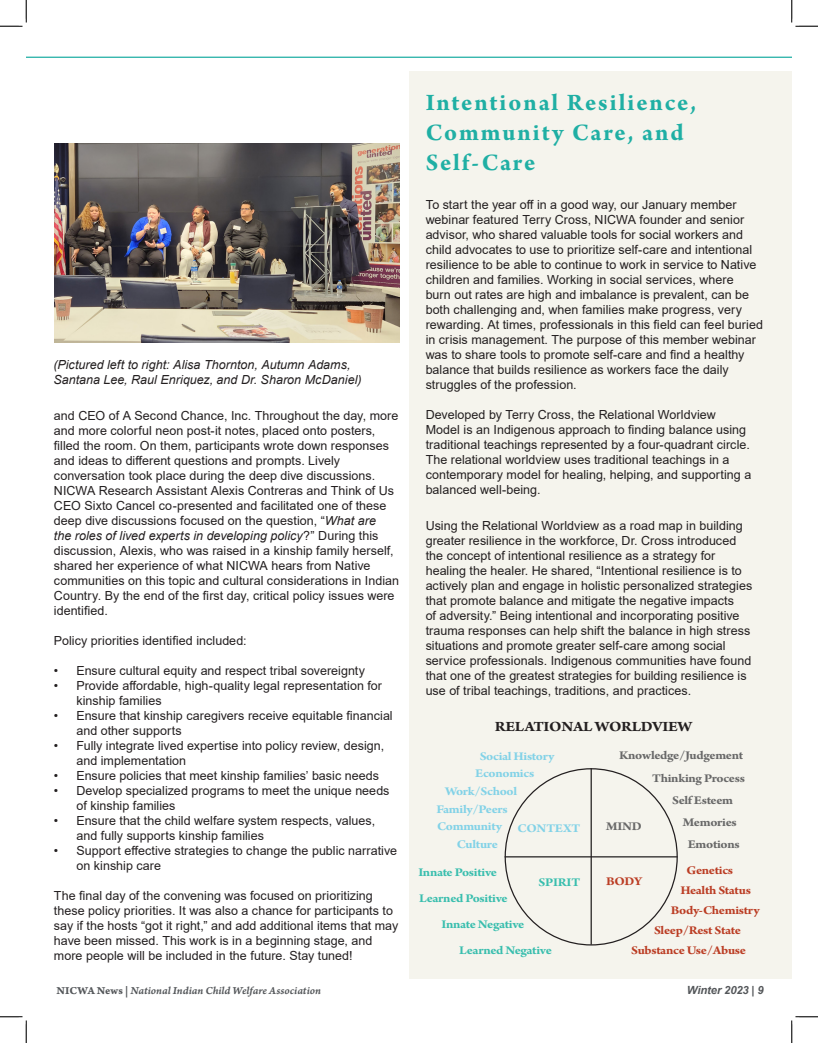
<style>
.page{position:relative;width:818px;height:1043px;background:#fff}
.page>*{position:absolute;margin:0;border:0;box-sizing:border-box;transform-origin:0 0}
.t1{font:700 25px/30px "Arno Pro";letter-spacing:.075em;color:#1fafa4}
.Heading_1{font:700 15px "Arno Pro";letter-spacing:-.02em;color:#231f20;scale:1.1 1}
.t2{font:12.5px/15px "Arial";letter-spacing:.005em;color:#231f20}
.t3{font:italic 12.5px/15px "Arial";color:#231f20}
.Heading_1-2{font:700 12.5px "Arno Pro";letter-spacing:-.025em;color:#bb3d24;scale:1.1 1}
.Heading_1-3{font:700 12.5px "Arno Pro";letter-spacing:-.02em;color:#82d2e7;scale:1.1 1}
.Heading_1-4{font:700 12.5px "Arno Pro";letter-spacing:-.025em;color:#686868;scale:1.1 1}
.Heading_1-5{font:700 12.5px "Arno Pro";letter-spacing:-.025em;color:#39beae;scale:1.1 1}
.Heading_1-6{font:11.25px "Arno Pro Smbd Italic Caption";letter-spacing:-.005em;color:#54575a}
.Heading_1-7{font:italic 700 11.25px "Arial";letter-spacing:-.01em;color:#54575a}
.s1{font-style:italic}
.s2{font-family:"Arno Pro Bold Caption"}
</style>
<div class="page">
<div style="left:409px;top:72px;width:382px;height:906px;background:#f5f4ed"></div>
<hr style="left:26px;top:57px;width:765px;height:1px;background:#1fafa4">
<img style="left:54px;top:143px;width:345px;height:200px">
<hr style="left:590px;top:768px;width:1px;height:176px;background:#231f20">
<hr style="left:504px;top:856px;width:173px;height:1px;background:#231f20">
<svg style="left:0;top:0;width:27px;height:27px"></svg>
<svg style="left:0;top:1016px;width:27px;height:26px"></svg>
<svg style="left:791px;top:0;width:27px;height:27px"></svg>
<svg style="left:791px;top:1016px;width:27px;height:26px"></svg>
<p class="t3" style="left:53px;top:357px;width:310px">(Pictured left to right: Alisa Thornton, Autumn Adams,<br>Santana Lee, Raul Enriquez, and Dr. Sharon McDaniel)</p>
<p class="t2" style="left:54px;top:408px;width:346px">and CEO of A Second Chance, Inc. Throughout the day, more and more colorful neon post-it notes, placed onto posters, filled the room. On them, participants wrote down responses and ideas to different questions and prompts. Lively conversation took place during the deep dive discussions.<br>NICWA Research Assistant Alexis Contreras and Think of Us CEO Sixto Cancel co-presented and facilitated one of these deep dive discussions focused on the question, “<span class="s1">What are<br>the roles of lived experts in developing policy</span>?” During this discussion, Alexis, who was raised in a kinship family herself, shared her experience of what NICWA hears from Native communities on this topic and cultural considerations in Indian Country. By the end of the first day, critical policy issues were identified.</p>
<p class="t2" style="left:54px;top:633px;width:194px">Policy priorities identified included:</p>
<p class="t2" style="left:54px;top:663px;width:312px">• Ensure cultural equity and respect tribal sovereignty</p>
<p class="t2" style="left:76px;top:678px;width:307px;text-indent:-22px">• Provide affordable, high-quality legal representation for kinship families</p>
<p class="t2" style="left:76px;top:708px;width:318px;text-indent:-22px">• Ensure that kinship caregivers receive equitable financial and other supports</p>
<p class="t2" style="left:76px;top:738px;width:309px;text-indent:-22px">• Fully integrate lived expertise into policy review, design, and implementation</p>
<p class="t2" style="left:54px;top:768px;width:326px">• Ensure policies that meet kinship families’ basic needs</p>
<p class="t2" style="left:76px;top:783px;width:314px;text-indent:-22px">• Develop specialized programs to meet the unique needs of kinship families</p>
<p class="t2" style="left:76px;top:813px;width:300px;text-indent:-22px">• Ensure that the child welfare system respects, values, and fully supports kinship families</p>
<p class="t2" style="left:76px;top:843px;width:322px;text-indent:-22px">• Support effective strategies to change the public narrative on kinship care</p>
<p class="t2" style="left:54px;top:888px;width:346px">The final day of the convening was focused on prioritizing these policy priorities. It was also a chance for participants to say if the hosts “got it right,” and add additional items that may have been missed. This work is in a beginning stage, and more people will be included in the future. Stay tuned!</p>
<p class="t1" style="left:425px;top:89px;width:272px">Intentional Resilience,<br>Community Care, and<br>Self-Care</p>
<p class="t2" style="left:425px;top:197px;width:339px">To start the year off in a good way, our January member webinar featured Terry Cross, NICWA founder and senior advisor, who shared valuable tools for social workers and child advocates to use to prioritize self-care and intentional resilience to be able to continue to work in service to Native children and families. Working in social services, where<br>burn out rates are high and imbalance is prevalent, can be both challenging and, when families make progress, very rewarding. At times, professionals in this field can feel buried in crisis management. The purpose of this member webinar was to share tools to promote self-care and find a healthy balance that builds resilience as workers face the daily struggles of the profession.</p>
<p class="t2" style="left:425px;top:407px;width:327px">Developed by Terry Cross, the Relational Worldview Model is an Indigenous approach to finding balance using traditional teachings represented by a four-quadrant circle.<br>The relational worldview uses traditional teachings in a contemporary model for healing, helping, and supporting a balanced well-being.</p>
<p class="t2" style="left:425px;top:518px;width:328px">Using the Relational Worldview as a road map in building greater resilience in the workforce, Dr. Cross introduced the concept of intentional resilience as a strategy for healing the healer. He shared, “Intentional resilience is to actively plan and engage in holistic personalized strategies that promote balance and mitigate the negative impacts<br>of adversity.” Being intentional and incorporating positive trauma responses can help shift the balance in high stress situations and promote greater self-care among social service professionals. Indigenous communities have found that one of the greatest strategies for building resilience is use of tribal teachings, traditions, and practices.</p>
<p class="Heading_1" style="left:495px;top:717px;width:181px">RELATIONAL WORLDVIEW</p>
<p class="Heading_1-4" style="left:619px;top:748px;width:114px">Knowledge/Judgement</p>
<p class="Heading_1-4" style="left:652px;top:770px;width:86px">Thinking Process</p>
<p class="Heading_1-4" style="left:672px;top:792px;width:57px">Self Esteem</p>
<p class="Heading_1-4" style="left:683px;top:814px;width:50px">Memories</p>
<p class="Heading_1-4" style="left:687px;top:836px;width:49px">Emotions</p>
<p class="Heading_1-3" style="left:479px;top:748px;width:69px">Social History</p>
<p class="Heading_1-3" style="left:475px;top:766px;width:55px">Economics</p>
<p class="Heading_1-3" style="left:445px;top:784px;width:67px">Work/School</p>
<p class="Heading_1-3" style="left:436px;top:801px;width:66px">Family/Peers</p>
<p class="Heading_1-3" style="left:437px;top:819px;width:60px">Community</p>
<p class="Heading_1-3" style="left:457px;top:837px;width:39px">Culture</p>
<p class="Heading_1-3" style="left:517px;top:821px;width:58px">CONTEXT</p>
<p class="Heading_1-4" style="left:606px;top:818px;width:34px">MIND</p>
<p class="Heading_1-2" style="left:686px;top:862px;width:44px">Genetics</p>
<p class="Heading_1-2" style="left:680px;top:882px;width:66px">Health Status</p>
<p class="Heading_1-2" style="left:654px;top:922px;width:80px">Sleep/Rest State</p>
<p class="Heading_1-2" style="left:631px;top:943px;width:106px">Substance Use/Abuse</p>
<p class="Heading_1-5" style="left:418px;top:865px;width:73px">Innate Positive</p>
<p class="Heading_1-5" style="left:419px;top:891px;width:82px">Learned Positive</p>
<p class="Heading_1-5" style="left:538px;top:875px;width:39px">SPIRIT</p>
<p class="Heading_1-2" style="left:606px;top:873px;width:34px">BODY</p>
<p class="Heading_1-2" style="left:670px;top:902px;width:82px">Body-Chemistry</p>
<p class="Heading_1-5" style="left:441px;top:917px;width:77px">Innate Negative</p>
<p class="Heading_1-5" style="left:459px;top:943px;width:86px">Learned Negative</p>
<p class="Heading_1-6" style="left:56px;top:983px;width:266px"><span class="s2">NICWA News |</span> National Indian Child Welfare Association</p>
<p class="Heading_1-7" style="left:686px;top:982px;width:78px">Winter 2023 | 9</p>
</div>
